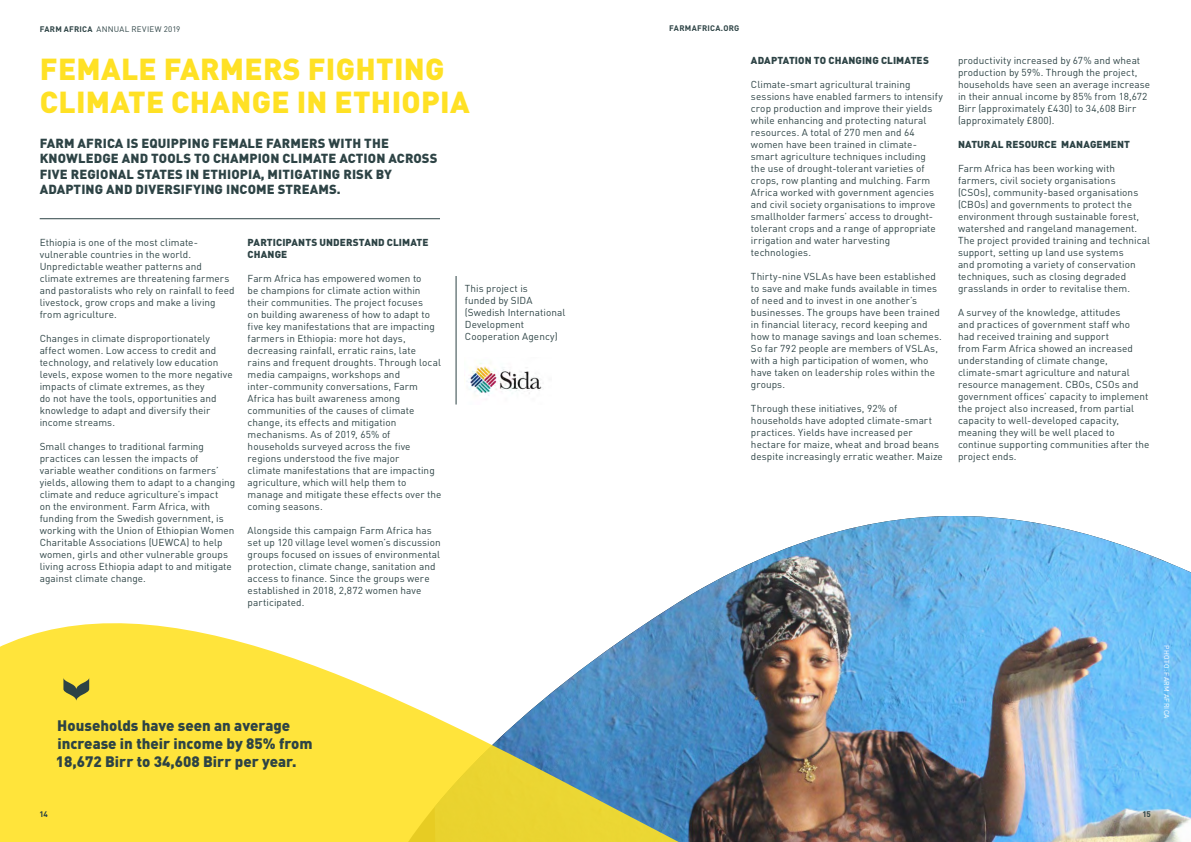
<style>
.page{position:relative;width:1191px;height:842px;background:#fff}
.page>*{position:absolute;margin:0;border:0;box-sizing:border-box;transform-origin:0 0}
.t1{font:900 30px/33px "DIN Pro";letter-spacing:.01em;color:#ffe125}
.t2{font:900 15px/18px "DIN Pro";color:#2d4345}
.t3{font:900 13px/15.6px "DIN Pro";letter-spacing:.01em;color:#2d4345}
.t4{font:10px/12px "DIN Pro";letter-spacing:.005em;color:#2d4345}
.t5{font:900 10px/12px "DIN Pro";letter-spacing:.01em;color:#2d4345}
.t6{font:8px "DIN Pro";letter-spacing:.03em;color:#2d4345}
.t7{font:700 8px "DIN Pro";letter-spacing:.03em;color:#2d4345}
.t8{font:700 8px "DIN Pro";color:#274143}
.t9{font:7px "DIN Pro";letter-spacing:.035em;color:#fff}
.s1{font-weight:700}
</style>
<div class="page">
<img style="left:1075px;top:531px;width:116px;height:311px">
<hr style="left:40px;top:219px;width:400px;height:1px;background:#2d4345">
<img style="left:0;top:516px;width:1075px;height:326px">
<svg style="left:63px;top:678px;width:26px;height:23px"></svg>
<hr style="left:456px;top:276px;width:1px;height:128px;background:#2d4345">
<img style="left:467px;top:363px;width:75px;height:33px">
<p class="t6" style="left:40px;top:22px;width:142px"><span class="s1">FARM AFRICA</span> ANNUAL REVIEW 2019</p>
<h1 class="t1" style="left:40px;top:48px;width:431px">FEMALE FARMERS FIGHTING<br>CLIMATE CHANGE IN ETHIOPIA</h1>
<h3 class="t3" style="left:40px;top:133px;width:399px">FARM AFRICA IS EQUIPPING FEMALE FARMERS WITH THE KNOWLEDGE AND TOOLS TO CHAMPION CLIMATE ACTION ACROSS FIVE REGIONAL STATES IN ETHIOPIA, MITIGATING RISK BY ADAPTING AND DIVERSIFYING INCOME STREAMS.</h3>
<p class="t4" style="left:40px;top:235px;width:196px">Ethiopia is one of the most climate&shy;vulnerable countries in the world.<br>Unpredictable weather patterns and climate extremes are threatening farmers and pastoralists who rely on rainfall to feed livestock, grow crops and make a living from agriculture.</p>
<p class="t4" style="left:40px;top:331px;width:195px">Changes in climate disproportionately affect women. Low access to credit and technology, and relatively low education levels, expose women to the more negative impacts of climate extremes, as they<br>do not have the tools, opportunities and knowledge to adapt and diversify their income streams.</p>
<p class="t4" style="left:40px;top:439px;width:197px">Small changes to traditional farming practices can lessen the impacts of variable weather conditions on farmers’ yields, allowing them to adapt to a changing climate and reduce agriculture’s impact<br>on the environment. Farm Africa, with funding from the Swedish government, is working with the Union of Ethiopian Women Charitable Associations (UEWCA) to help women, girls and other vulnerable groups living across Ethiopia adapt to and mitigate against climate change.</p>
<p class="t5" style="left:248px;top:235px;width:182px">PARTICIPANTS UNDERSTAND CLIMATE<br>CHANGE</p>
<p class="t4" style="left:248px;top:271px;width:195px">Farm Africa has empowered women to<br>be champions for climate action within their communities. The project focuses<br>on building awareness of how to adapt to five key manifestations that are impacting farmers in Ethiopia: more hot days, decreasing rainfall, erratic rains, late rains and frequent droughts. Through local media campaigns, workshops and inter-community conversations, Farm Africa has built awareness among communities of the causes of climate change, its effects and mitigation mechanisms. As of 2019, 65% of households surveyed across the five regions understood the five major<br>climate manifestations that are impacting agriculture, which will help them to manage and mitigate these effects over the coming seasons.</p>
<p class="t4" style="left:248px;top:523px;width:195px">Alongside this campaign Farm Africa has set up 120 village level women’s discussion groups focused on issues of environmental protection, climate change, sanitation and access to finance. Since the groups were established in 2018, 2,872 women have participated.</p>
<p class="t4" style="left:465px;top:281px;width:102px">This project is<br>funded by SIDA (Swedish International<br>Development<br>Cooperation Agency)</p>
<h2 class="t2" style="left:56px;top:714px;width:258px">Households have seen an average increase in their income by 85% from<br>18,672 Birr to 34,608 Birr per year.</h2>
<p class="t8" style="left:39px;top:807px;width:10px">14</p>
<p class="t7" style="left:669px;top:22px;width:72px">FARMAFRICA.ORG</p>
<p class="t5" style="left:751px;top:53px;width:179px">ADAPTATION TO CHANGING CLIMATES</p>
<p class="t4" style="left:751px;top:78px;width:193px">Climate-smart agricultural training sessions have enabled farmers to intensify crop production and improve their yields while enhancing and protecting natural resources. A total of 270 men and 64 women have been trained in climate&shy;smart agriculture techniques including<br>the use of drought-tolerant varieties of crops, row planting and mulching. Farm Africa worked with government agencies and civil society organisations to improve smallholder farmers’ access to drought&shy;tolerant crops and a range of appropriate irrigation and water harvesting technologies.</p>
<p class="t4" style="left:751px;top:270px;width:192px">Thirty-nine VSLAs have been established to save and make funds available in times of need and to invest in one another’s businesses. The groups have been trained in financial literacy, record keeping and how to manage savings and loan schemes.<br>So far 792 people are members of VSLAs, with a high participation of women, who have taken on leadership roles within the groups.</p>
<p class="t4" style="left:751px;top:402px;width:193px">Through these initiatives, 92% of households have adopted climate-smart practices. Yields have increased per hectare for maize, wheat and broad beans despite increasingly erratic weather. Maize</p>
<p class="t4" style="left:958px;top:54px;width:194px">productivity increased by 67% and wheat production by 59%. Through the project, households have seen an average increase in their annual income by 85% from 18,672<br>Birr (approximately £430) to 34,608 Birr (approximately £800).</p>
<p class="t5" style="left:958px;top:137px;width:173px">NATURAL RESOURCE MANAGEMENT</p>
<p class="t4" style="left:958px;top:162px;width:194px">Farm Africa has been working with farmers, civil society organisations (CSOs), community-based organisations (CBOs) and governments to protect the environment through sustainable forest, watershed and rangeland management.<br>The project provided training and technical support, setting up land use systems<br>and promoting a variety of conservation techniques, such as closing degraded grasslands in order to revitalise them.</p>
<p class="t4" style="left:958px;top:306px;width:193px">A survey of the knowledge, attitudes<br>and practices of government staff who<br>had received training and support<br>from Farm Africa showed an increased understanding of climate change, climate-smart agriculture and natural resource management. CBOs, CSOs and government offices’ capacity to implement the project also increased, from partial capacity to well-developed capacity, meaning they will be well placed to continue supporting communities after the project ends.</p>
<p class="t9" style="left:1172px;top:645px;width:75px;rotate:90deg">PHOTO: FARM AFRICA</p>
<p class="t7" style="left:1142px;top:807px;width:10px">15</p>
</div>
